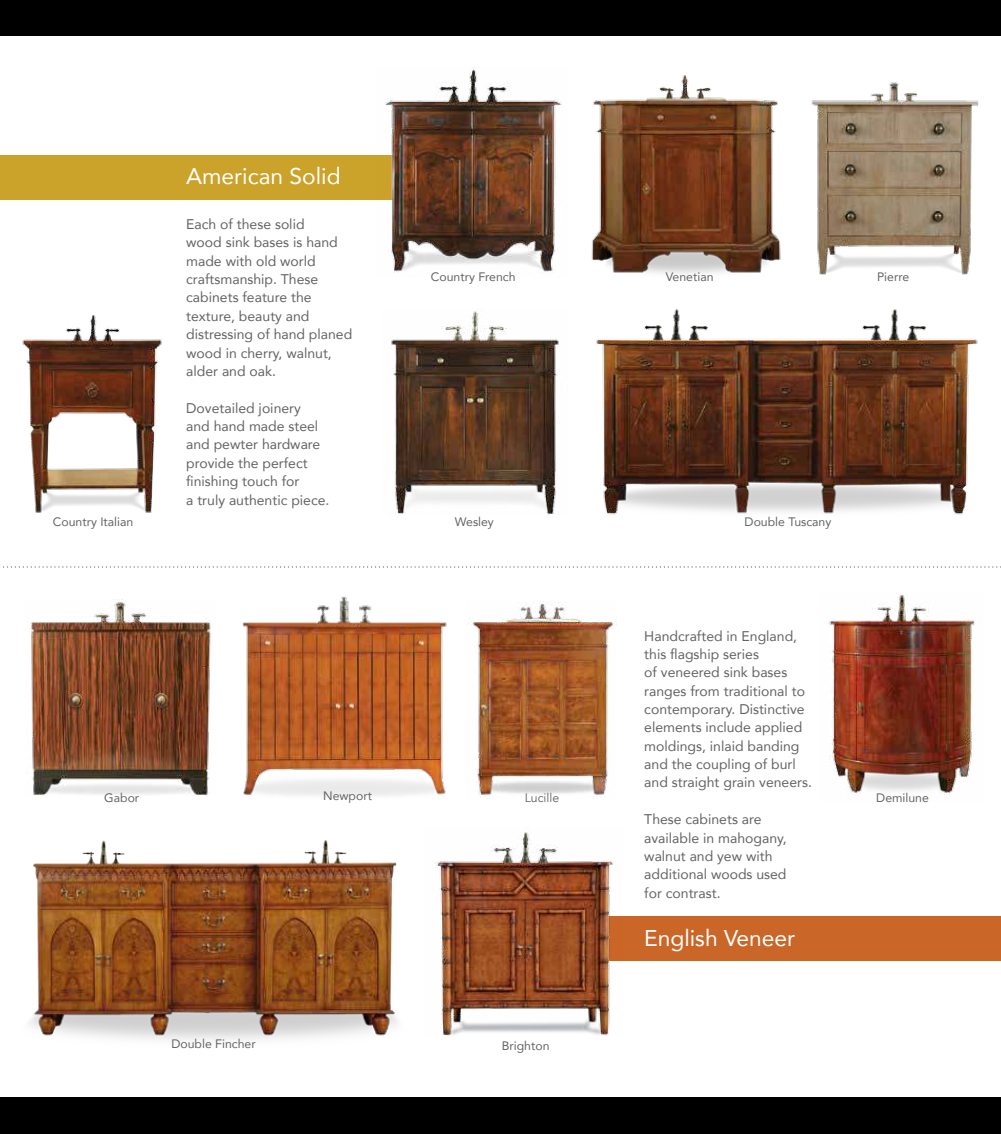
<style>
.page{position:relative;width:1001px;height:1134px;background:#fff}
.page>*{position:absolute;margin:0;border:0;box-sizing:border-box;transform-origin:0 0}
.t1{font:22.75px "Avenir";color:#fff}
.t2{font:14px/18.4px "Avenir";color:#626366}
.t3{font:12.25px "Avenir";color:#626366}
.t4{font:12.25px "Avenir";color:#626366}
</style>
<div class="page">
<div style="left:0;top:0;width:1000px;height:36px;background:#000"></div>
<div style="left:0;top:1098px;width:1000px;height:36px;background:#000"></div>
<img style="left:391px;top:311px;width:168px;height:204px">
<img style="left:596px;top:309px;width:382px;height:206px">
<img style="left:22px;top:315px;width:140px;height:198px">
<img style="left:591px;top:75px;width:190px;height:199px">
<div style="left:0;top:156px;width:422px;height:44px;background:#cba22a"></div>
<img style="left:377px;top:69px;width:185px;height:205px">
<img style="left:811px;top:82px;width:168px;height:193px">
<svg style="left:3px;top:566px;width:998px;height:2px"></svg>
<img style="left:31px;top:600px;width:180px;height:196px">
<img style="left:29px;top:840px;width:369px;height:200px">
<img style="left:242px;top:597px;width:205px;height:199px">
<img style="left:829px;top:593px;width:146px;height:202px">
<div style="left:570px;top:917px;width:430px;height:44px;background:#ca6728"></div>
<img style="left:466px;top:602px;width:149px;height:195px">
<img style="left:435px;top:827px;width:187px;height:209px">
<h1 class="t1" style="left:186px;top:166px;width:156px">American Solid</h1>
<p class="t2" style="left:186px;top:216px;width:167px">Each of these solid<br>wood sink bases is hand made with old world craftsmanship. These cabinets feature the texture, beauty and distressing of hand planed wood in cherry, walnut, alder and oak.</p>
<p class="t2" style="left:186px;top:400px;width:145px">Dovetailed joinery<br>and hand made steel and pewter hardware provide the perfect finishing touch for<br>a truly authentic piece.</p>
<p class="t3" style="left:431px;top:272px;width:86px">Country French</p>
<p class="t3" style="left:665px;top:272px;width:49px">Venetian</p>
<p class="t3" style="left:53px;top:517px;width:82px">Country Italian</p>
<p class="t3" style="left:455px;top:517px;width:40px">Wesley</p>
<p class="t3" style="left:744px;top:517px;width:88px">Double Tuscany</p>
<p class="t3" style="left:877px;top:272px;width:34px">Pierre</p>
<p class="t3" style="left:104px;top:793px;width:36px">Gabor</p>
<p class="t3" style="left:171px;top:1039px;width:86px">Double Fincher</p>
<p class="t2" style="left:644px;top:628px;width:169px">Handcrafted in England, this flagship series<br>of veneered sink bases ranges from traditional to contemporary. Distinctive elements include applied moldings, inlaid banding and the coupling of burl and straight grain veneers.</p>
<p class="t2" style="left:644px;top:811px;width:144px">These cabinets are available in mahogany, walnut and yew with additional woods used for contrast.</p>
<p class="t3" style="left:323px;top:791px;width:50px">Newport</p>
<p class="t3" style="left:876px;top:793px;width:54px">Demilune</p>
<p class="t4" style="left:525px;top:793px;width:36px">Lucille</p>
<p class="t3" style="left:502px;top:1040px;width:49px">Brighton</p>
<h1 class="t1" style="left:644px;top:929px;width:152px">English Veneer</h1>
</div>
